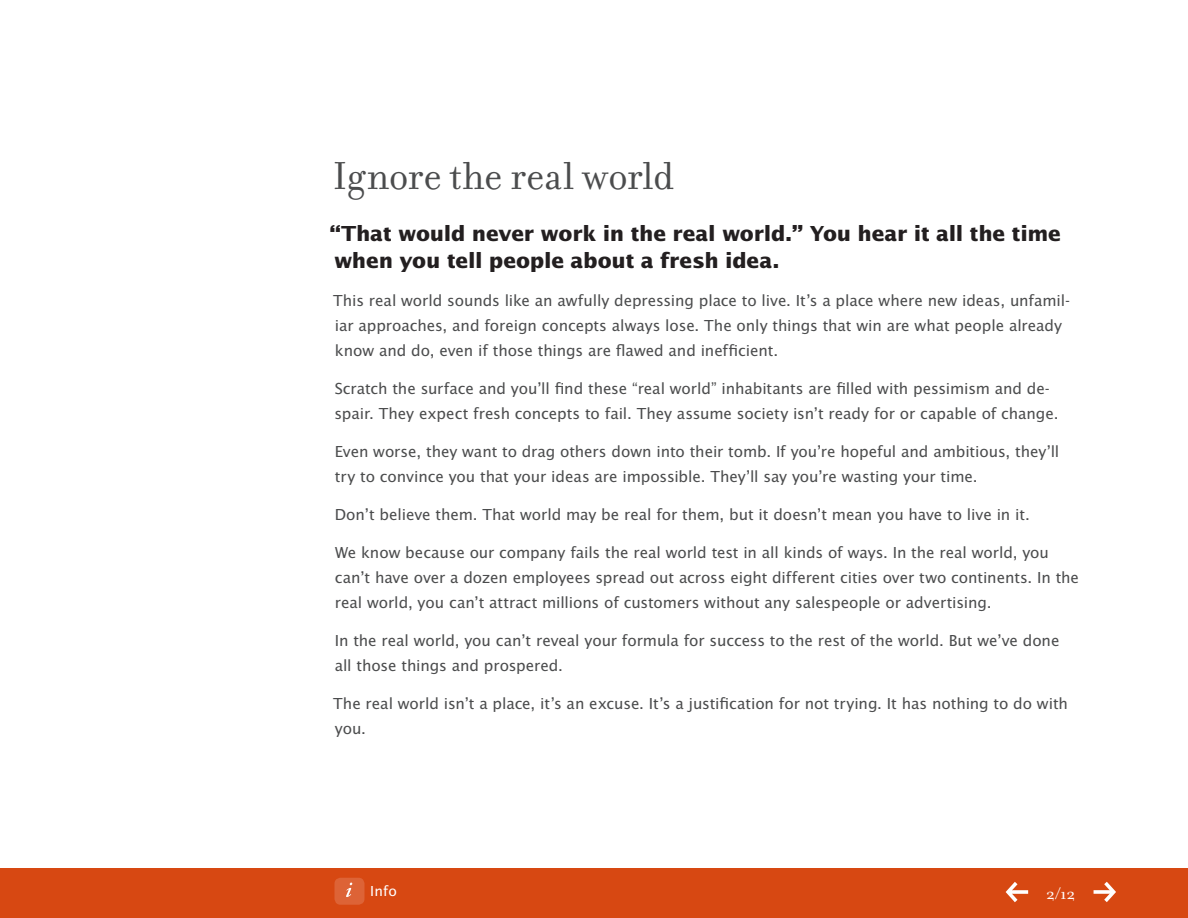
<style>
.page{position:relative;width:1188px;height:918px;background:#fff}
.page>*{position:absolute;margin:0;border:0;box-sizing:border-box;transform-origin:0 0}
.t1{font:42px "Filosofia OT";letter-spacing:-.005em;color:#4b4c4d}
.t2{font:700 22.5px/27px "Lucida Sans EFOP";letter-spacing:-.015em;color:#231f20}
.t3{font:18px "Filosofia OT";color:#fff}
.t4{font:16.5px/24.8px "Lucida Sans EFOP";letter-spacing:-.005em;color:#4b4c4d}
.t5{font:15px "Lucida Sans EFOP";color:#fff}
</style>
<div class="page">
<div style="left:0;top:869px;width:1188px;height:49px;background:#d74812"></div>
<div style="left:334px;top:878px;width:30px;height:27px;background:#dd6336;border-radius:6px"></div>
<svg style="left:346px;top:883px;width:6px;height:14px"></svg>
<svg style="left:1006px;top:882px;width:22px;height:20px"></svg>
<svg style="left:1094px;top:882px;width:22px;height:20px"></svg>
<h1 class="t1" style="left:333px;top:153px;width:343px">Ignore the real world</h1>
<h2 class="t2" style="left:330px;top:221px;width:733px">“That would never work in the real world.” You hear it all the time when you tell people about a fresh idea.</h2>
<p class="t4" style="left:333px;top:289px;width:738px">This real world sounds like an awfully depressing place to live. It’s a place where new ideas, unfamil&shy;iar approaches, and foreign concepts always lose. The only things that win are what people already know and do, even if those things are flawed and inefficient.</p>
<p class="t4" style="left:335px;top:377px;width:726px">Scratch the surface and you’ll find these “real world” inhabitants are filled with pessimism and de&shy;spair. They expect fresh concepts to fail. They assume society isn’t ready for or capable of change.</p>
<p class="t4" style="left:335px;top:440px;width:726px">Even worse, they want to drag others down into their tomb. If you’re hopeful and ambitious, they’ll try to convince you that your ideas are impossible. They’ll say you’re wasting your time.</p>
<p class="t4" style="left:335px;top:503px;width:696px">Don’t believe them. That world may be real for them, but it doesn’t mean you have to live in it.</p>
<p class="t4" style="left:335px;top:541px;width:746px">We know because our company fails the real world test in all kinds of ways. In the real world, you can’t have over a dozen employees spread out across eight different cities over two continents. In the real world, you can’t attract millions of customers without any salespeople or advertising.</p>
<p class="t4" style="left:335px;top:629px;width:726px">In the real world, you can’t reveal your formula for success to the rest of the world. But we’ve done all those things and prospered.</p>
<p class="t4" style="left:333px;top:692px;width:736px">The real world isn’t a place, it’s an excuse. It’s a justification for not trying. It has nothing to do with you.</p>
<p class="t5" style="left:370px;top:883px;width:28px">Info</p>
<p class="t3" style="left:1047px;top:884px;width:30px">2/12</p>
</div>
